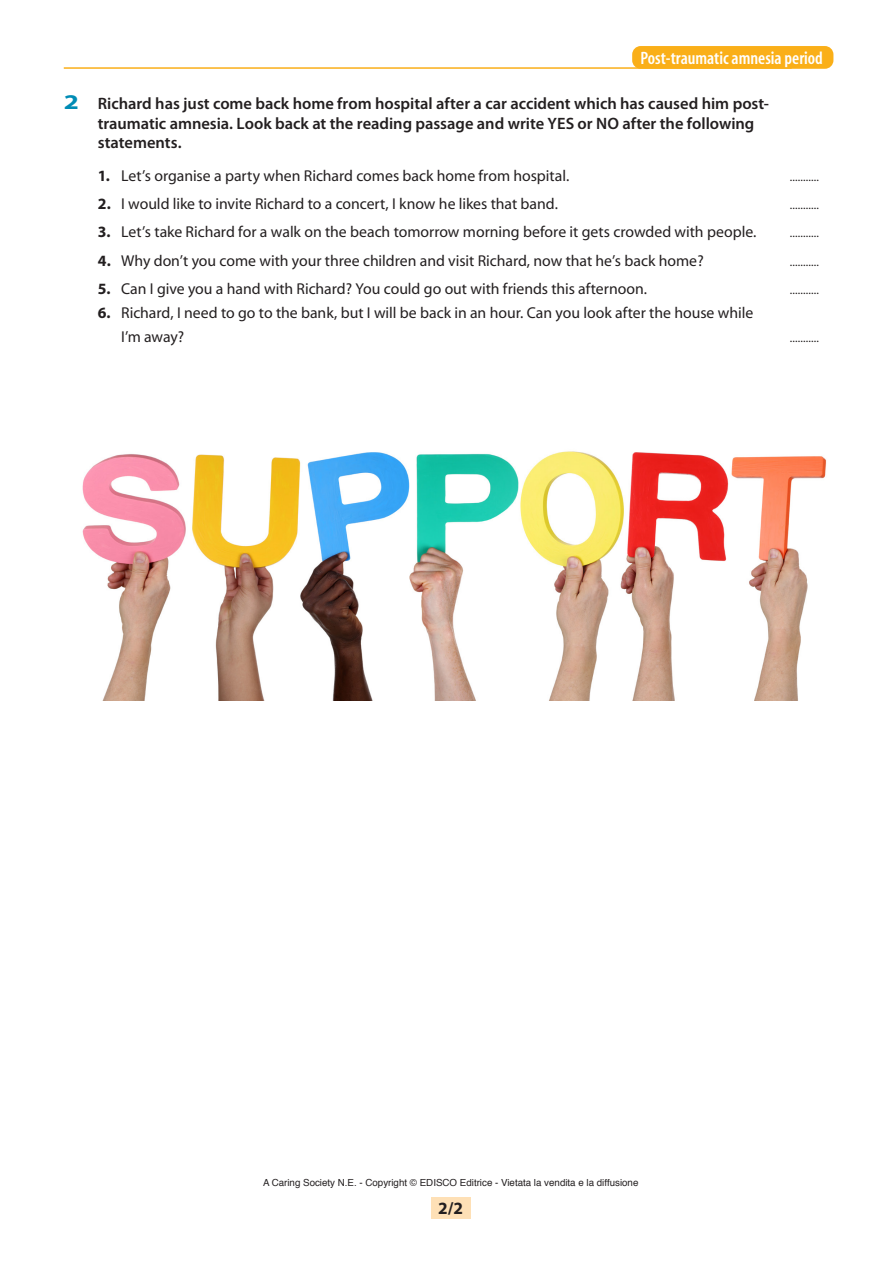
<style>
.page{position:relative;width:893px;height:1263px;background:#fff}
.page>*{position:absolute;margin:0;border:0;box-sizing:border-box;transform-origin:0 0}
.t1{font:600 condensed 18px "Myriad";color:#fff}
.t2{font:700 17.25px "Myriad Pro";color:#231f20}
.t3{font:600 16.5px/19.5px "Myriad Pro";letter-spacing:-.005em;color:#231f20}
.t4{font:15.75px/24px "Myriad";color:#231f20}
.t5{font:12px "Myriad";color:#231f20}
.t6{font:9.75px "Helvetica";color:#231f20}
.s1{font-family:"Myriad";font-weight:700;font-size:21px;color:#008cb5}
.s2{font-weight:700}
</style>
<div class="page">
<div style="left:431px;top:1197px;width:40px;height:21px;background:#fee0b6"></div>
<img style="left:82px;top:451px;width:744px;height:249px">
<div style="left:632px;top:46px;width:201px;height:23px;background:#faaf18;border-radius:9px"></div>
<hr style="left:64px;top:67px;width:728px;height:2px;background:#faaf18">
<p class="t1" style="left:640px;top:49px;width:184px">Post-traumatic amnesia period</p>
<p class="t3" style="left:98px;top:94px;width:673px;text-indent:-34px"><span class="s1">2</span> Richard has just come back home from hospital after a car accident which has caused him post&shy;traumatic amnesia. Look back at the reading passage and write YES or NO after the following statements.</p>
<p class="t4" style="left:98px;top:164px;width:473px"><span class="s2">1.</span> Let’s organise a party when Richard comes back home from hospital.</p>
<p class="t5" style="left:790px;top:171px;width:31px">...........</p>
<p class="t4" style="left:98px;top:192px;width:462px"><span class="s2">2.</span> I would like to invite Richard to a concert, I know he likes that band.</p>
<p class="t5" style="left:790px;top:199px;width:31px">...........</p>
<p class="t4" style="left:98px;top:221px;width:660px"><span class="s2">3.</span> Let’s take Richard for a walk on the beach tomorrow morning before it gets crowded with people.</p>
<p class="t5" style="left:790px;top:227px;width:31px">...........</p>
<p class="t4" style="left:98px;top:249px;width:607px"><span class="s2">4.</span> Why don’t you come with your three children and visit Richard, now that he’s back home?</p>
<p class="t5" style="left:790px;top:256px;width:31px">...........</p>
<p class="t4" style="left:98px;top:277px;width:551px"><span class="s2">5.</span> Can I give you a hand with Richard? You could go out with friends this afternoon.</p>
<p class="t5" style="left:790px;top:284px;width:31px">...........</p>
<p class="t4" style="left:121px;top:301px;width:634px;text-indent:-23px"><span class="s2">6.</span> Richard, I need to go to the bank, but I will be back in an hour. Can you look after the house while<br>I’m away?</p>
<p class="t5" style="left:790px;top:332px;width:31px">...........</p>
<p class="t6" style="left:263px;top:1175px;width:377px">A Caring Society N.E. - Copyright © EDISCO Editrice - Vietata la vendita e la diffusione</p>
<p class="t2" style="left:438px;top:1198px;width:26px">2/2</p>
</div>
